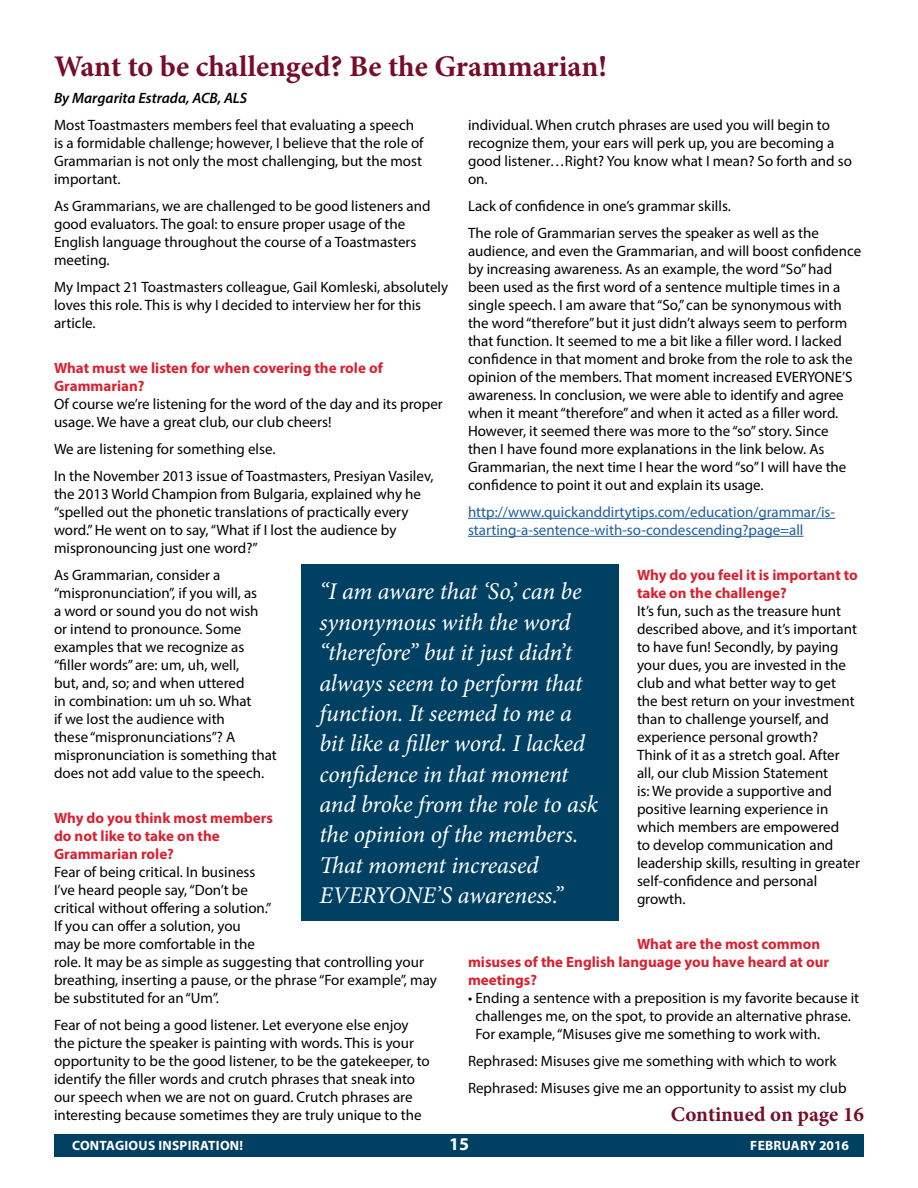
<style>
.page{position:relative;width:918px;height:1188px;background:#fff}
.page>*{position:absolute;margin:0;border:0;box-sizing:border-box;transform-origin:0 0}
.t1{font:700 30px "Minion Pro";color:#770d29}
.t2{font:italic 24px/30.3px "Minion Pro";letter-spacing:-.01em;color:#fff}
.t3{font:700 21px "Minion Pro";color:#770d29}
.t4{font:700 18px "Myriad Pro";color:#fff}
.t5{font:15px/18px "Myriad Pro";color:#000}
.t6{font:700 15px/18px "Myriad Pro";color:#d82231}
.t7{font:15px/18px "Myriad Pro";color:#215e9e}
.t8{font:italic 600 15px "Myriad Pro";color:#000}
.t9{font:700 13.5px "Myriad Pro";letter-spacing:.02em;color:#fff}
</style>
<div class="page">
<div style="left:54px;top:1134px;width:810px;height:23px;background:#004062"></div>
<hr style="left:468px;top:518px;width:367px;height:1px;background:#215e9e">
<hr style="left:468px;top:536px;width:336px;height:1px;background:#215e9e">
<div style="left:302px;top:564px;width:317px;height:357px;background:#004062"></div>
<h1 class="t1" style="left:54px;top:45px;width:555px">Want to be challenged? Be the Grammarian!</h1>
<p class="t8" style="left:54px;top:88px;width:195px">By Margarita Estrada, ACB, ALS</p>
<p class="t5" style="left:54px;top:116px;width:371px">Most Toastmasters members feel that evaluating a speech is a formidable challenge; however, I believe that the role of Grammarian is not only the most challenging, but the most important.</p>
<p class="t5" style="left:54px;top:197px;width:378px">As Grammarians, we are challenged to be good listeners and good evaluators. The goal: to ensure proper usage of the English language throughout the course of a Toastmasters meeting.</p>
<p class="t5" style="left:54px;top:278px;width:396px">My Impact 21 Toastmasters colleague, Gail Komleski, absolutely loves this role. This is why I decided to interview her for this article.</p>
<p class="t6" style="left:54px;top:358px;width:330px">What must we listen for when covering the role of<br>Grammarian?</p>
<p class="t5" style="left:54px;top:395px;width:390px">Of course we’re listening for the word of the day and its proper usage. We have a great club, our club cheers!</p>
<p class="t5" style="left:54px;top:435px;width:381px;line-height:27px">We are listening for something else.<br>In the November 2013 issue of Toastmasters, Presiyan Vasilev,</p>
<p class="t5" style="left:54px;top:485px;width:369px">the 2013 World Champion from Bulgaria, explained why he “spelled out the phonetic translations of practically every word.” He went on to say, “What if I lost the audience by mispronouncing just one word?”</p>
<p class="t5" style="left:54px;top:566px;width:224px">As Grammarian, consider a “mispronunciation”, if you will, as<br>a word or sound you do not wish<br>or intend to pronounce. Some examples that we recognize as “filler words” are: um, uh, well,<br>but, and, so; and when uttered<br>in combination: um uh so. What<br>if we lost the audience with<br>these “mispronunciations”? A mispronunciation is something that does not add value to the speech.</p>
<p class="t6" style="left:54px;top:808px;width:221px">Why do you think most members do not like to take on the<br>Grammarian role?</p>
<p class="t5" style="left:54px;top:863px;width:384px">Fear of being critical. In business<br>I’ve heard people say, “Don’t be<br>critical without offering a solution.”<br>If you can offer a solution, you<br>may be more comfortable in the<br>role. It may be as simple as suggesting that controlling your breathing, inserting a pause, or the phrase “For example”, may be substituted for an “Um”.</p>
<p class="t5" style="left:54px;top:1016px;width:377px">Fear of not being a good listener. Let everyone else enjoy the picture the speaker is painting with words. This is your opportunity to be the good listener, to be the gatekeeper, to identify the filler words and crutch phrases that sneak into our speech when we are not on guard. Crutch phrases are interesting because sometimes they are truly unique to the</p>
<p class="t5" style="left:468px;top:116px;width:386px">individual. When crutch phrases are used you will begin to recognize them, your ears will perk up, you are becoming a good listener…Right? You know what I mean? So forth and so on.</p>
<p class="t5" style="left:468px;top:192px;width:353px;line-height:27px">Lack of confidence in one’s grammar skills.<br>The role of Grammarian serves the speaker as well as the</p>
<p class="t5" style="left:468px;top:242px;width:395px">audience, and even the Grammarian, and will boost confidence by increasing awareness. As an example, the word “So” had been used as the first word of a sentence multiple times in a single speech. I am aware that “So,” can be synonymous with the word “therefore” but it just didn’t always seem to perform that function. It seemed to me a bit like a filler word. I lacked confidence in that moment and broke from the role to ask the opinion of the members. That moment increased EVERYONE’S awareness. In conclusion, we were able to identify and agree when it meant “therefore” and when it acted as a filler word.<br>However, it seemed there was more to the “so” story. Since then I have found more explanations in the link below. As Grammarian, the next time I hear the word “so” I will have the confidence to point it out and explain its usage.</p>
<p class="t7" style="left:468px;top:503px;width:369px">http://www.quickanddirtytips.com/education/grammar/is&shy;starting-a-sentence-with-so-condescending?page=all</p>
<p class="t6" style="left:637px;top:565px;width:222px">Why do you feel it is important to take on the challenge?</p>
<p class="t5" style="left:637px;top:602px;width:224px">It’s fun, such as the treasure hunt described above, and it’s important to have fun! Secondly, by paying your dues, you are invested in the club and what better way to get the best return on your investment than to challenge yourself, and experience personal growth?<br>Think of it as a stretch goal. After all, our club Mission Statement<br>is: We provide a supportive and positive learning experience in which members are empowered<br>to develop communication and leadership skills, resulting in greater self-confidence and personal growth.</p>
<p class="t6" style="left:468px;top:934px;width:363px;text-indent:169px">What are the most common misuses of the English language you have heard at our meetings?</p>
<p class="t5" style="left:475px;top:989px;width:385px;text-indent:-7px">• Ending a sentence with a preposition is my favorite because it challenges me, on the spot, to provide an alternative phrase.<br>For example, “Misuses give me something to work with.</p>
<p class="t5" style="left:468px;top:1047px;width:380px;line-height:27px">Rephrased: Misuses give me something with which to work<br>Rephrased: Misuses give me an opportunity to assist my club</p>
<h3 class="t3" style="left:671px;top:1099px;width:195px">Continued on page 16</h3>
<p class="t2" style="left:320px;top:577px;width:280px">“I am aware that ‘So,’ can be synonymous with the word “therefore” but it just didn’t always seem to perform that function. It seemed to me a bit like a filler word. I lacked confidence in that moment and broke from the role to ask the opinion of the members.<br>That moment increased<br>EVERYONE’S awareness.”</p>
<p class="t9" style="left:72px;top:1136px;width:172px">CONTAGIOUS INSPIRATION!</p>
<p class="t4" style="left:449px;top:1132px;width:21px">15</p>
<p class="t9" style="left:750px;top:1136px;width:100px">FEBRUARY 2016</p>
</div>
